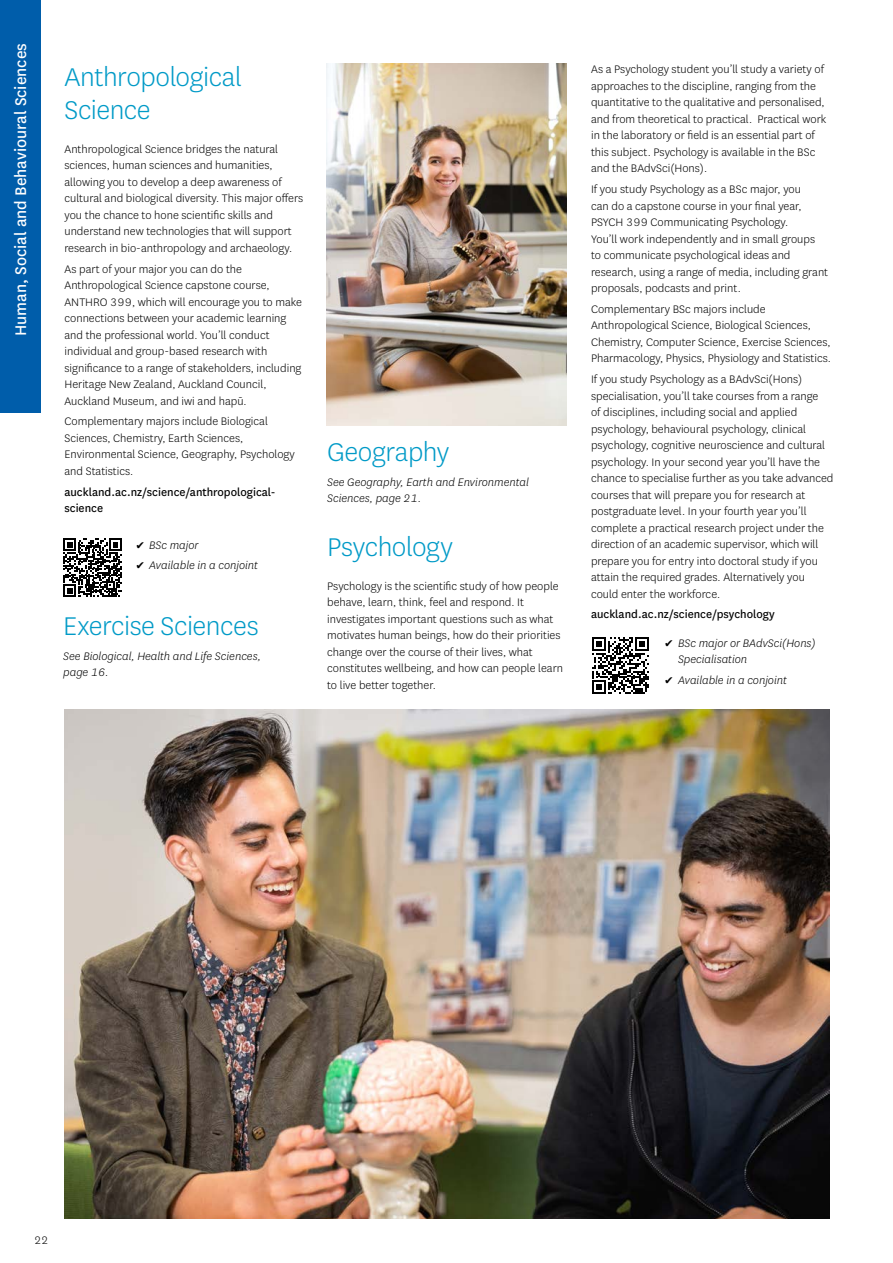
<style>
.page{position:relative;width:893px;height:1263px;background:#fff}
.page>*{position:absolute;margin:0;border:0;box-sizing:border-box;transform-origin:0 0}
.t1{font:300 30px/33px "National";letter-spacing:-.015em;color:#009ac7}
.t2{font:18px "National";color:#fff}
.t3{font:300 12.75px/16.5px "National";color:#000}
.t4{font:italic 300 12.75px/16.5px "National";color:#000}
.t5{font:12.75px/16.5px "National";color:#000}
.s1{font-family:"Menlo";font-weight:400;font-style:normal}
</style>
<div class="page">
<img style="left:64px;top:710px;width:765px;height:508px">
<img style="left:327px;top:64px;width:240px;height:361px">
<div style="left:0;top:0;width:40px;height:412px;background:#005daa"></div>
<svg style="left:64px;top:538px;width:58px;height:59px"></svg>
<svg style="left:592px;top:637px;width:57px;height:57px"></svg>
<h2 class="t2" style="left:9px;top:336px;width:294px;rotate:-90deg">Human, Social and Behavioural Sciences</h2>
<h1 class="t1" style="left:64px;top:60px;width:179px">Anthropological<br>Science</h1>
<p class="t3" style="left:64px;top:140px;width:240px">Anthropological Science bridges the natural sciences, human sciences and humanities, allowing you to develop a deep awareness of cultural and biological diversity. This major offers you the chance to hone scientific skills and understand new technologies that will support research in bio-anthropology and archaeology.</p>
<p class="t3" style="left:64px;top:260px;width:239px">As part of your major you can do the Anthropological Science capstone course, ANTHRO 399, which will encourage you to make connections between your academic learning and the professional world. You’ll conduct individual and group-based research with significance to a range of stakeholders, including Heritage New Zealand, Auckland Council, Auckland Museum, and iwi and hapū.</p>
<p class="t3" style="left:64px;top:413px;width:232px">Complementary majors include Biological Sciences, Chemistry, Earth Sciences, Environmental Science, Geography, Psychology and Statistics.</p>
<p class="t5" style="left:64px;top:483px;width:212px">auckland.ac.nz/science/anthropological&shy;science</p>
<p class="t4" style="left:136px;top:536px;width:64px"><span class="s1">✔</span> BSc major</p>
<p class="t4" style="left:136px;top:557px;width:123px"><span class="s1">✔</span> Available in a conjoint</p>
<h1 class="t1" style="left:63px;top:608px;width:197px">Exercise Sciences</h1>
<p class="t4" style="left:63px;top:647px;width:199px">See Biological, Health and Life Sciences, page 16.</p>
<h1 class="t1" style="left:327px;top:434px;width:124px">Geography</h1>
<p class="t4" style="left:327px;top:473px;width:203px">See Geography, Earth and Environmental<br>Sciences, page 21.</p>
<h1 class="t1" style="left:327px;top:530px;width:127px">Psychology</h1>
<p class="t3" style="left:327px;top:577px;width:237px">Psychology is the scientific study of how people behave, learn, think, feel and respond. It investigates important questions such as what motivates human beings, how do their priorities change over the course of their lives, what constitutes wellbeing, and how can people learn to live better together.</p>
<p class="t3" style="left:591px;top:61px;width:237px">As a Psychology student you’ll study a variety of approaches to the discipline, ranging from the quantitative to the qualitative and personalised, and from theoretical to practical. Practical work in the laboratory or field is an essential part of this subject. Psychology is available in the BSc and the BAdvSci(Hons).</p>
<p class="t3" style="left:591px;top:181px;width:239px">If you study Psychology as a BSc major, you<br>can do a capstone course in your final year, PSYCH 399 Communicating Psychology.<br>You’ll work independently and in small groups to communicate psychological ideas and research, using a range of media, including grant proposals, podcasts and print.</p>
<p class="t3" style="left:591px;top:300px;width:241px">Complementary BSc majors include Anthropological Science, Biological Sciences, Chemistry, Computer Science, Exercise Sciences, Pharmacology, Physics, Physiology and Statistics.</p>
<p class="t3" style="left:591px;top:371px;width:244px">If you study Psychology as a BAdvSci(Hons) specialisation, you’ll take courses from a range<br>of disciplines, including social and applied psychology, behavioural psychology, clinical psychology, cognitive neuroscience and cultural psychology. In your second year you’ll have the chance to specialise further as you take advanced courses that will prepare you for research at postgraduate level. In your fourth year you’ll complete a practical research project under the direction of an academic supervisor, which will prepare you for entry into doctoral study if you attain the required grades. Alternatively you could enter the workforce.</p>
<p class="t5" style="left:591px;top:606px;width:185px">auckland.ac.nz/science/psychology</p>
<p class="t4" style="left:678px;top:634px;width:139px;text-indent:-13px"><span class="s1">✔</span> BSc major or BAdvSci(Hons)<br>Specialisation</p>
<p class="t4" style="left:665px;top:672px;width:123px"><span class="s1">✔</span> Available in a conjoint</p>
<p class="t3" style="left:34px;top:1231px;width:16px">22</p>
</div>
